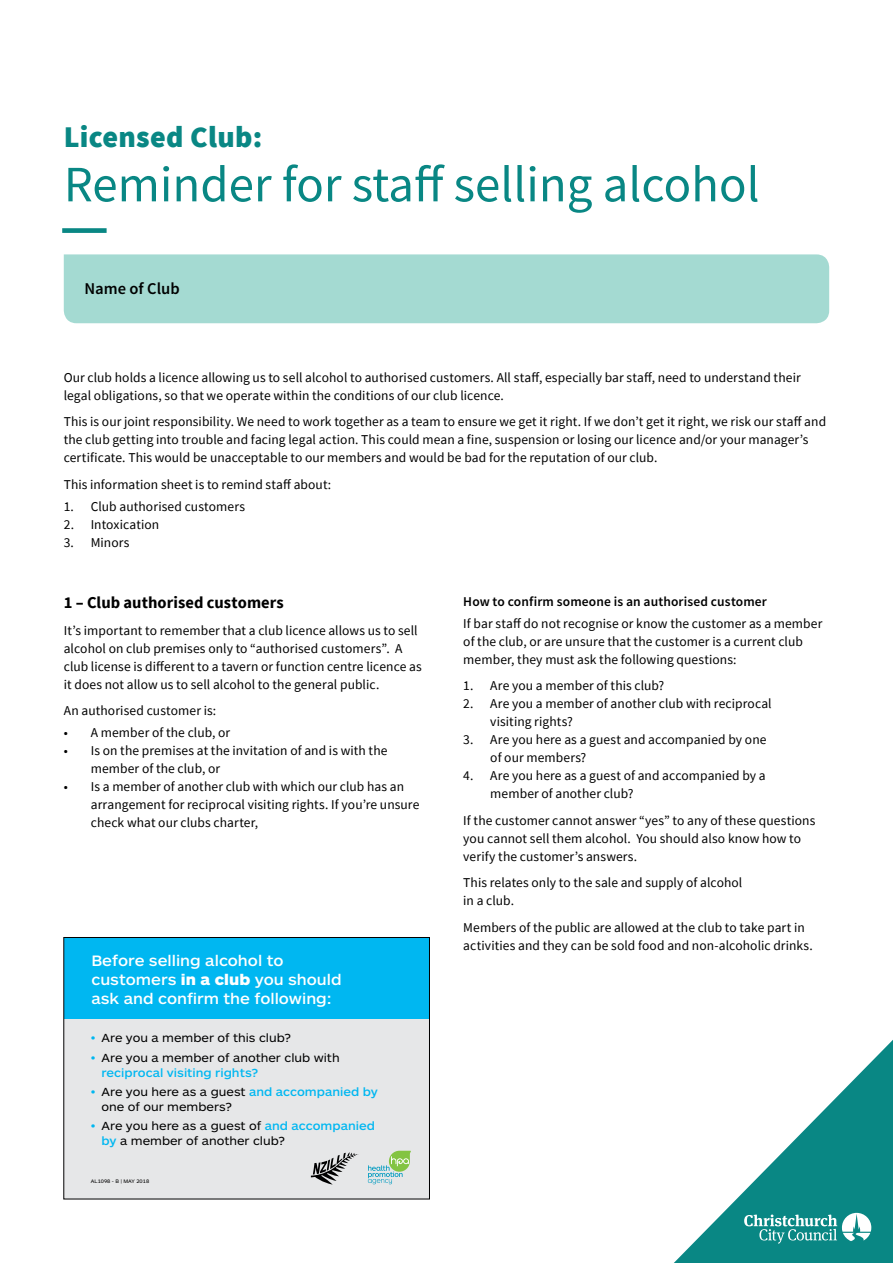
<style>
.page{position:relative;width:893px;height:1263px;background:#fff}
.page>*{position:absolute;margin:0;border:0;box-sizing:border-box;transform-origin:0 0}
.t1{font:51px "Source Sans Pro";color:#098784}
.t2{font:900 30px "Source Sans Pro";letter-spacing:.01em;color:#098784}
.t3{font:700 16.5px "Source Sans Pro";letter-spacing:.005em;color:#000}
.t4{font:600 16.5px "Source Sans Pro";color:#000101}
.t5{font:500 15.75px/18.9px "ARS Maquette Pro";color:#fff;scale:1.05 1}
.t6{font:13.5px/18px "Source Sans Pro";letter-spacing:.005em;color:#000}
.t7{font:600 13.5px "Source Sans Pro";letter-spacing:.01em;color:#000}
.t8{font:12.15px/14.7px "ARS Maquette Pro";color:#000;scale:1.05 1}
.t9{font:5.25px "ARS Maquette Pro";color:#000;scale:1.05 1}
.s1{font-weight:900}
.s2{color:#00b7f1}
.s3{font-weight:500;color:#00b7f1}
</style>
<div class="page">
<div style="left:64px;top:254px;width:765px;height:69px;background:#a4dad2"></div>
<div style="left:62px;top:228px;width:45px;height:5px;background:#098784"></div>
<div style="left:64px;top:937px;width:365px;height:262px;background:#e6e7e8"></div>
<svg style="left:311px;top:1152px;width:48px;height:32px"></svg>
<svg style="left:368px;top:1151px;width:43px;height:33px"></svg>
<div style="left:64px;top:937px;width:365px;height:82px;background:#00b7f1"></div>
<div style="left:64px;top:937px;width:366px;height:262px;border:1px solid #000"></div>
<svg style="left:674px;top:1040px;width:219px;height:223px"></svg>
<svg style="left:744px;top:1213px;width:127px;height:31px"></svg>
<h2 class="t2" style="left:64px;top:117px;width:200px">Licensed Club:</h2>
<h1 class="t1" style="left:64px;top:152px;width:697px">Reminder for staff selling alcohol</h1>
<p class="t4" style="left:85px;top:278px;width:97px">Name of Club</p>
<p class="t6" style="left:64px;top:368px;width:738px">Our club holds a licence allowing us to sell alcohol to authorised customers. All staff, especially bar staff, need to understand their legal obligations, so that we operate within the conditions of our club licence.</p>
<p class="t6" style="left:64px;top:413px;width:764px">This is our joint responsibility. We need to work together as a team to ensure we get it right. If we don’t get it right, we risk our staff and the club getting into trouble and facing legal action. This could mean a fine, suspension or losing our licence and/or your manager’s certificate. This would be unacceptable to our members and would be bad for the reputation of our club.</p>
<p class="t6" style="left:64px;top:475px;width:269px">This information sheet is to remind staff about:</p>
<p class="t6" style="left:64px;top:498px;width:183px">1. Club authorised customers</p>
<p class="t6" style="left:64px;top:516px;width:97px">2. Intoxication</p>
<p class="t6" style="left:64px;top:534px;width:67px">3. Minors</p>
<p class="t3" style="left:64px;top:591px;width:222px">1 – Club authorised customers</p>
<p class="t6" style="left:64px;top:621px;width:359px">It’s important to remember that a club licence allows us to sell alcohol on club premises only to “authorised customers”. A club license is different to a tavern or function centre licence as it does not allow us to sell alcohol to the general public.</p>
<p class="t6" style="left:64px;top:701px;width:154px">An authorised customer is:</p>
<p class="t6" style="left:64px;top:724px;width:168px">• A member of the club, or</p>
<p class="t6" style="left:91px;top:742px;width:298px;text-indent:-27px">• Is on the premises at the invitation of and is with the member of the club, or</p>
<p class="t6" style="left:91px;top:778px;width:330px;text-indent:-27px">• Is a member of another club with which our club has an arrangement for reciprocal visiting rights. If you’re unsure check what our clubs charter,</p>
<p class="t5" style="left:91px;top:950px;width:240px">Before selling alcohol to customers <span class="s1">in a club</span> you should ask and confirm the following:</p>
<p class="t8" style="left:91px;top:1030px;width:192px"><span class="s2">•</span> Are you a member of this club?</p>
<p class="t8" style="left:102px;top:1050px;width:228px;text-indent:-11px"><span class="s2">•</span> Are you a member of another club with <span class="s3">reciprocal visiting rights?</span></p>
<p class="t8" style="left:102px;top:1084px;width:265px;text-indent:-11px"><span class="s2">•</span> Are you here as a guest <span class="s3">and accompanied by </span>one of our members?</p>
<p class="t8" style="left:102px;top:1118px;width:262px;text-indent:-11px"><span class="s2">•</span> Are you here as a guest of <span class="s3">and accompanied by</span> a member of another club?</p>
<p class="t9" style="left:91px;top:1178px;width:57px">AL1098 - B | MAY 2018</p>
<p class="t7" style="left:463px;top:593px;width:305px">How to confirm someone is an authorised customer</p>
<p class="t6" style="left:463px;top:614px;width:361px">If bar staff do not recognise or know the customer as a member of the club, or are unsure that the customer is a current club member, they must ask the following questions:</p>
<p class="t6" style="left:463px;top:677px;width:202px">1. Are you a member of this club?</p>
<p class="t6" style="left:490px;top:695px;width:283px;text-indent:-27px">2. Are you a member of another club with reciprocal visiting rights?</p>
<p class="t6" style="left:490px;top:731px;width:278px;text-indent:-27px">3. Are you here as a guest and accompanied by one of our members?</p>
<p class="t6" style="left:490px;top:767px;width:277px;text-indent:-27px">4. Are you here as a guest of and accompanied by a member of another club?</p>
<p class="t6" style="left:463px;top:811px;width:353px">If the customer cannot answer “yes” to any of these questions you cannot sell them alcohol. You should also know how to verify the customer’s answers.</p>
<p class="t6" style="left:463px;top:874px;width:281px">This relates only to the sale and supply of alcohol in a club.</p>
<p class="t6" style="left:463px;top:918px;width:351px">Members of the public are allowed at the club to take part in activities and they can be sold food and non-alcoholic drinks.</p>
</div>
